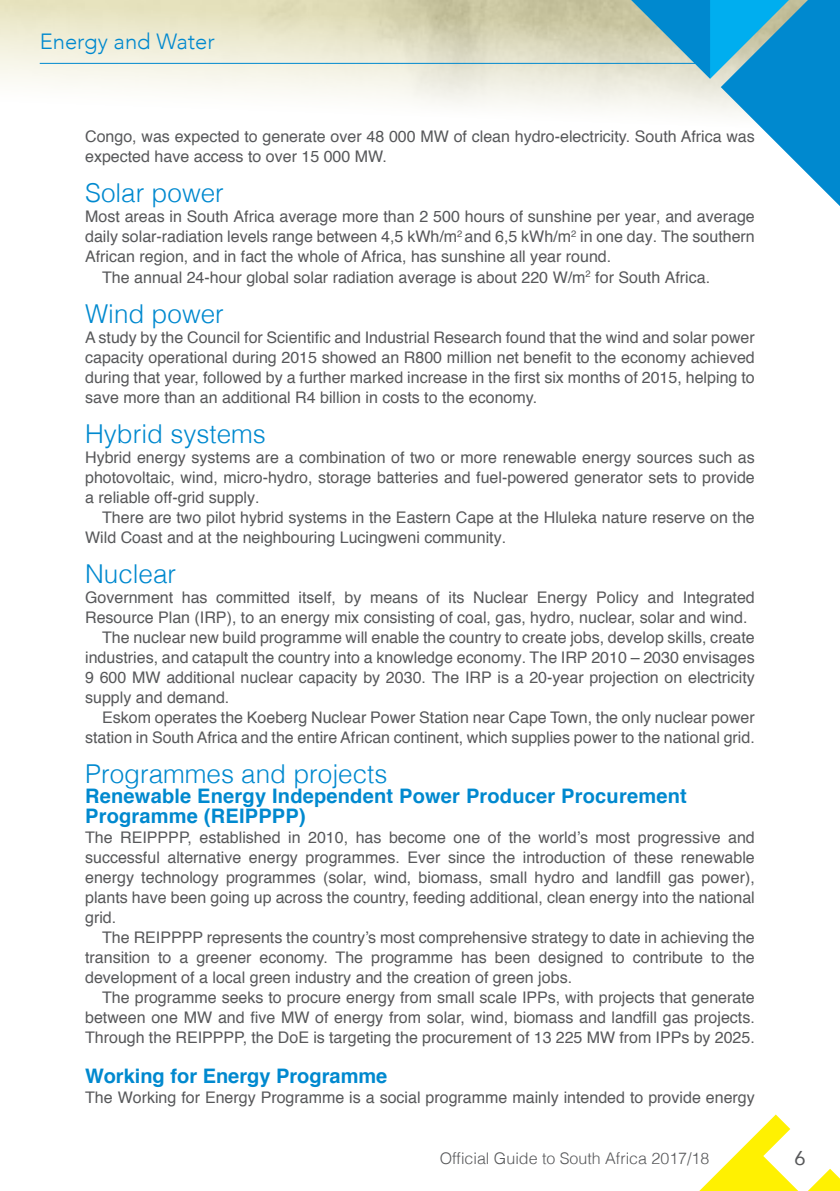
<style>
.page{position:relative;width:840px;height:1191px;background:#fff}
.page>*{position:absolute;margin:0;border:0;box-sizing:border-box;transform-origin:0 0}
.body_copy{font:300 26px "Helvetica";color:#0089cf}
.t1{font:300 22px "Avenir";color:#0089cf}
.body_copy-2{font:700 20px/20px "Helvetica";letter-spacing:.01em;color:#0089cf}
.t2{font:20px "Avenir";color:#57585a}
.body_copy-3{font:16px/20px "Helvetica";color:#57585a;text-align:justify}
.BODYTEXT{font:16px/20px "Helvetica";color:#57585a;text-align:justify}
.t3{font:300 16px "Helvetica";color:#57585a}
</style>
<div class="page">
<svg style="left:699px;top:1114px;width:140px;height:77px"></svg>
<svg style="left:506px;top:0;width:333px;height:205px"></svg>
<hr style="left:40px;top:63px;width:669px;height:1px;background:#0089cf">
<h2 class="t1" style="left:40px;top:28px;width:176px">Energy and Water</h2>
<p class="body_copy-3" style="left:85px;top:127px;width:670px">Congo, was expected to generate over 48 000 MW of clean hydro-electricity. South Africa was expected have access to over 15 000 MW.</p>
<p class="body_copy" style="left:85px;top:171px;width:140px">Solar power</p>
<p class="body_copy-3" style="left:85px;top:207px;width:670px">Most areas in South Africa average more than 2 500 hours of sunshine per year, and average daily solar-radiation levels range between 4,5 kWh/m<sup>2</sup> and 6,5 kWh/m<sup>2</sup> in one day. The southern African region, and in fact the whole of Africa, has sunshine all year round.</p>
<p class="body_copy-3" style="left:102px;top:267px;width:609px">The annual 24-hour global solar radiation average is about 220 W/m<sup>2</sup> for South Africa.</p>
<p class="body_copy" style="left:85px;top:291px;width:140px">Wind power</p>
<p class="body_copy-3" style="left:85px;top:327px;width:670px">A study by the Council for Scientific and Industrial Research found that the wind and solar power capacity operational during 2015 showed an R800 million net benefit to the economy achieved during that year, followed by a further marked increase in the first six months of 2015, helping to save more than an additional R4 billion in costs to the economy.</p>
<p class="body_copy" style="left:85px;top:411px;width:182px">Hybrid systems</p>
<p class="body_copy-3" style="left:85px;top:447px;width:670px">Hybrid energy systems are a combination of two or more renewable energy sources such as photovoltaic, wind, micro-hydro, storage batteries and fuel-powered generator sets to provide a reliable off-grid supply.</p>
<p class="body_copy-3" style="left:85px;top:507px;width:670px;text-indent:17px">There are two pilot hybrid systems in the Eastern Cape at the Hluleka nature reserve on the<br>Wild Coast and at the neighbouring Lucingweni community.</p>
<p class="body_copy" style="left:85px;top:551px;width:93px">Nuclear</p>
<p class="body_copy-3" style="left:85px;top:587px;width:670px">Government has committed itself, by means of its Nuclear Energy Policy and Integrated<br>Resource Plan (IRP), to an energy mix consisting of coal, gas, hydro, nuclear, solar and wind.</p>
<p class="body_copy-3" style="left:85px;top:627px;width:670px;text-indent:17px">The nuclear new build programme will enable the country to create jobs, develop skills, create industries, and catapult the country into a knowledge economy. The IRP 2010 – 2030 envisages 9 600 MW additional nuclear capacity by 2030. The IRP is a 20-year projection on electricity supply and demand.</p>
<p class="body_copy-3" style="left:85px;top:707px;width:670px;text-align:right">Eskom operates the Koeberg Nuclear Power Station near Cape Town, the only nuclear power station in South Africa and the entire African continent, which supplies power to the national grid.</p>
<p class="body_copy" style="left:85px;top:751px;width:303px">Programmes and projects</p>
<p class="body_copy-2" style="left:85px;top:786px;width:602px">Renewable Energy Independent Power Producer Procurement<br>Programme (REIPPPP)</p>
<p class="BODYTEXT" style="left:85px;top:827px;width:670px">The REIPPPP, established in 2010, has become one of the world’s most progressive and successful alternative energy programmes. Ever since the introduction of these renewable energy technology programmes (solar, wind, biomass, small hydro and landfill gas power), plants have been going up across the country, feeding additional, clean energy into the national grid.</p>
<p class="BODYTEXT" style="left:102px;top:927px;width:653px">The REIPPPP represents the country’s most comprehensive strategy to date in achieving the</p>
<p class="BODYTEXT" style="left:85px;top:947px;width:670px">transition to a greener economy. The programme has been designed to contribute to the development of a local green industry and the creation of green jobs.</p>
<p class="BODYTEXT" style="left:85px;top:987px;width:670px;text-indent:17px">The programme seeks to procure energy from small scale IPPs, with projects that generate between one MW and five MW of energy from solar, wind, biomass and landfill gas projects.<br>Through the REIPPPP, the DoE is targeting the procurement of 13 225 MW from IPPs by 2025.</p>
<p class="body_copy-2" style="left:85px;top:1066px;width:303px">Working for Energy Programme</p>
<p class="body_copy-3" style="left:85px;top:1087px;width:670px">The Working for Energy Programme is a social programme mainly intended to provide energy</p>
<p class="t3" style="left:439px;top:1144px;width:271px">Official Guide to South Africa 2017/18</p>
<p class="t2" style="left:793px;top:1142px;width:13px">6</p>
</div>
